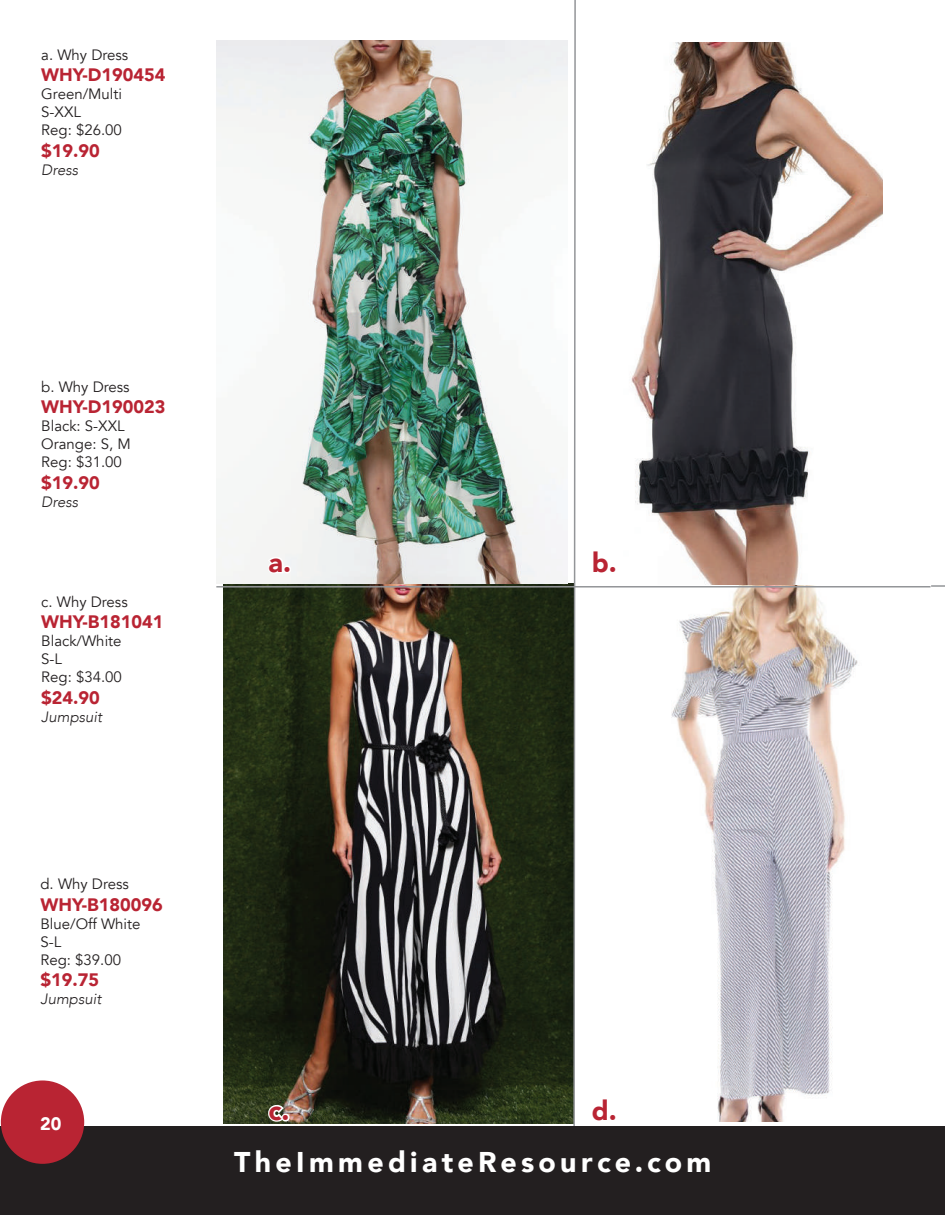
<style>
.page{position:relative;width:945px;height:1215px;background:#fff}
.page>*{position:absolute;margin:0;border:0;box-sizing:border-box;transform-origin:0 0}
.t1{font:900 28.5px "Avenir";letter-spacing:.15em;color:#fff}
.t2{font:900 27px "Avenir";color:#b92433}
.t3{font:900 18px "Avenir";color:#b92433}
.t4{font:900 18px "Avenir";color:#fff}
.t5{font:15px/18px "Avenir";color:#231f20}
.t6{font:italic 300 15px "Avenir";color:#231f20}
</style>
<div class="page">
<img style="left:223px;top:583px;width:350px;height:540px">
<img style="left:671px;top:585px;width:260px;height:536px">
<img style="left:216px;top:40px;width:352px;height:543px">
<svg style="left:931px;top:585px;width:14px;height:2px"></svg>
<svg style="left:266px;top:1103px;width:26px;height:21px"></svg>
<svg style="left:265px;top:555px;width:28px;height:21px"></svg>
<svg style="left:573px;top:0;width:3px;height:1126px"></svg>
<hr style="left:216px;top:586px;width:714px;height:2px;background:#939598">
<img style="left:631px;top:43px;width:251px;height:542px">
<div style="left:931px;top:1126px;width:14px;height:89px;background:#231f20"></div>
<div style="left:0;top:1126px;width:932px;height:89px;background:#231f20"></div>
<div style="left:1px;top:1080px;width:83px;height:84px;background:#b92433;border-radius:50%"></div>
<p class="t5" style="left:41px;top:46px;width:88px">a. Why Dress</p>
<p class="t3" style="left:41px;top:60px;width:126px">WHY-D190454</p>
<p class="t5" style="left:41px;top:86px;width:82px">Green/Multi<br>S-XXL<br>Reg: $26.00</p>
<p class="t3" style="left:41px;top:135px;width:60px">$19.90</p>
<p class="t6" style="left:41px;top:161px;width:38px">Dress</p>
<p class="t5" style="left:41px;top:378px;width:90px">b. Why Dress</p>
<p class="t3" style="left:41px;top:392px;width:126px">WHY-D190023</p>
<p class="t5" style="left:41px;top:417px;width:91px">Black: S-XXL<br>Orange: S, M<br>Reg: $31.00</p>
<p class="t3" style="left:41px;top:467px;width:60px">$19.90</p>
<p class="t6" style="left:41px;top:493px;width:38px">Dress</p>
<p class="t5" style="left:41px;top:593px;width:88px">c. Why Dress</p>
<p class="t3" style="left:41px;top:607px;width:124px">WHY-B181041</p>
<p class="t5" style="left:41px;top:632px;width:82px">Black/White<br>S-L<br>Reg: $34.00</p>
<p class="t3" style="left:41px;top:682px;width:60px">$24.90</p>
<p class="t6" style="left:41px;top:708px;width:62px">Jumpsuit</p>
<p class="t5" style="left:40px;top:875px;width:90px">d. Why Dress</p>
<p class="t3" style="left:40px;top:889px;width:124px">WHY-B180096</p>
<p class="t5" style="left:40px;top:915px;width:101px">Blue/Off White<br>S-L<br>Reg: $39.00</p>
<p class="t3" style="left:40px;top:965px;width:60px">$19.75</p>
<p class="t6" style="left:40px;top:990px;width:62px">Jumpsuit</p>
<p class="t4" style="left:40px;top:1108px;width:23px">20</p>
<h2 class="t2" style="left:269px;top:539px;width:24px">a.</h2>
<h2 class="t2" style="left:592px;top:539px;width:27px">b.</h2>
<h2 class="t2" style="left:269px;top:1087px;width:23px">c.</h2>
<h2 class="t2" style="left:592px;top:1087px;width:27px">d.</h2>
<h1 class="t1" style="left:234px;top:1138px;width:479px">TheImmediateResource.com</h1>
</div>
